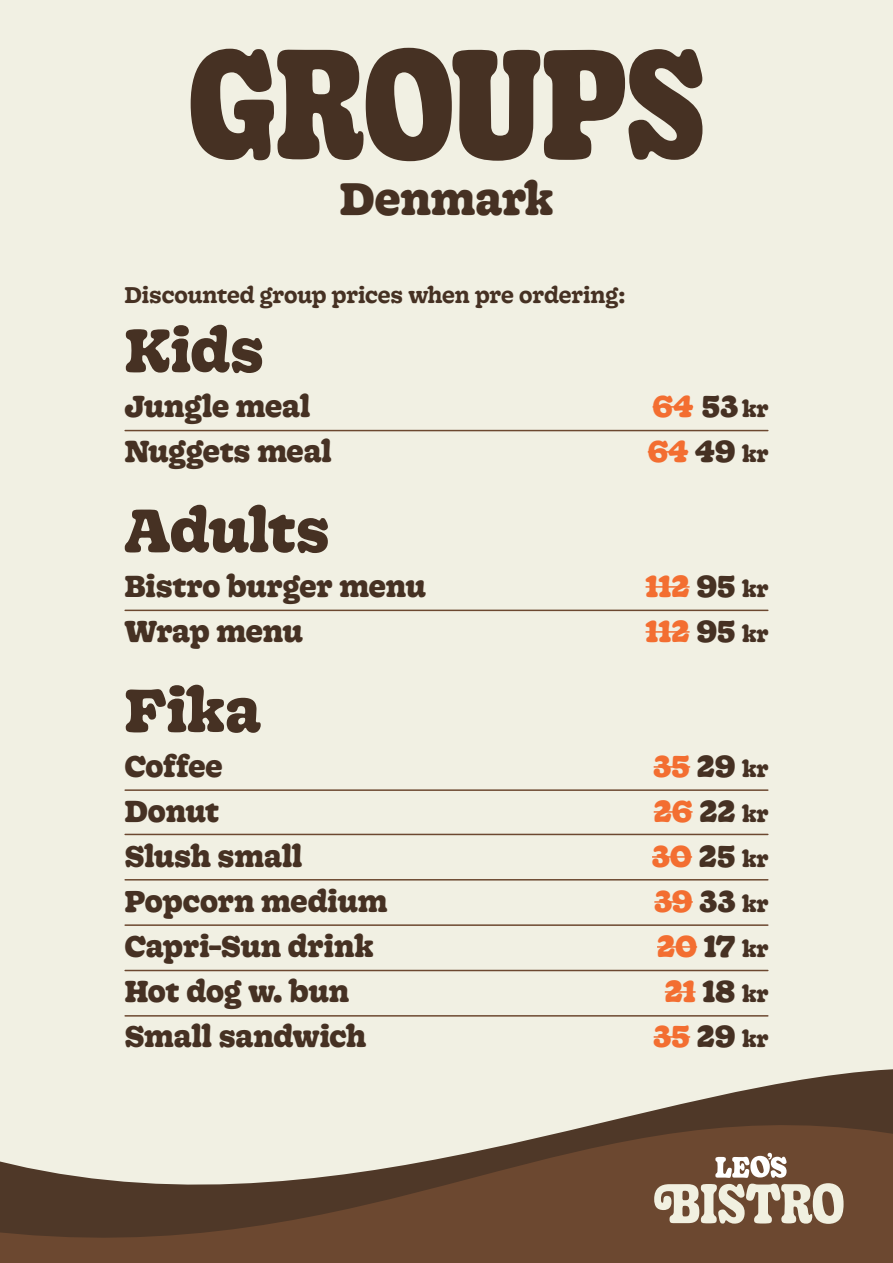
<style>
.page{position:relative;width:893px;height:1263px;background:#f1f0e3}
.page>*{position:absolute;margin:0;border:0;box-sizing:border-box;transform-origin:0 0}
.t1{font:900 semi-condensed 150px "VC Gooper";letter-spacing:-.015em;color:#463123}
.t2{font:700 60px "VC Gooper";letter-spacing:-.005em;color:#463123}
.t3{font:700 45px "VC Gooper";color:#463123}
.t4{font:700 30px "VC Gooper";color:#463123}
.t5{font:700 30px "VC Gooper";letter-spacing:-.005em;color:#f36e31}
.t6{font:600 22.5px "VC Gooper";letter-spacing:-.005em;color:#463123}
.s1{color:#463123}
.s2{font-size:22.5px;color:#463123}
</style>
<div class="page">
<svg style="left:0;top:1069px;width:893px;height:194px"></svg>
<hr style="left:653px;top:406px;width:40px;height:2px;background:#f36e31">
<hr style="left:648px;top:451px;width:40px;height:2px;background:#f36e31">
<hr style="left:646px;top:586px;width:44px;height:2px;background:#f36e31">
<hr style="left:646px;top:631px;width:44px;height:2px;background:#f36e31">
<hr style="left:654px;top:766px;width:36px;height:2px;background:#f36e31">
<hr style="left:654px;top:811px;width:39px;height:2px;background:#f36e31">
<hr style="left:652px;top:856px;width:40px;height:2px;background:#f36e31">
<hr style="left:654px;top:901px;width:39px;height:2px;background:#f36e31">
<hr style="left:657px;top:946px;width:40px;height:2px;background:#f36e31">
<hr style="left:665px;top:991px;width:31px;height:2px;background:#f36e31">
<hr style="left:654px;top:1036px;width:36px;height:2px;background:#f36e31">
<hr style="left:125px;top:430px;width:643px;height:1px;background:#6c4830">
<hr style="left:125px;top:610px;width:643px;height:1px;background:#6c4830">
<hr style="left:125px;top:789px;width:643px;height:2px;background:#6c4830">
<hr style="left:125px;top:834px;width:643px;height:1px;background:#6c4830">
<hr style="left:125px;top:879px;width:643px;height:1px;background:#6c4830">
<hr style="left:125px;top:924px;width:643px;height:2px;background:#6c4830">
<hr style="left:125px;top:970px;width:643px;height:1px;background:#6c4830">
<hr style="left:125px;top:1015px;width:643px;height:1px;background:#6c4830">
<p class="t1" style="left:188px;top:12px;width:519px">GROUPS</p>
<p class="t3" style="left:339px;top:169px;width:216px">Denmark</p>
<p class="t6" style="left:124px;top:280px;width:503px">Discounted group prices when pre ordering:</p>
<p class="t2" style="left:124px;top:311px;width:141px">Kids</p>
<p class="t4" style="left:124px;top:386px;width:187px">Jungle meal</p>
<p class="t5" style="left:653px;top:386px;width:117px">64 <span class="s1">53</span> <span class="s2">kr</span></p>
<p class="t4" style="left:124px;top:431px;width:209px">Nuggets meal</p>
<p class="t5" style="left:648px;top:431px;width:122px">64 <span class="s1">49</span> <span class="s2">kr</span></p>
<p class="t2" style="left:124px;top:491px;width:207px">Adults</p>
<p class="t4" style="left:124px;top:566px;width:303px">Bistro burger menu</p>
<p class="t5" style="left:646px;top:566px;width:125px">112 <span class="s1">95</span> <span class="s2">kr</span></p>
<p class="t4" style="left:124px;top:611px;width:180px">Wrap menu</p>
<p class="t5" style="left:646px;top:611px;width:125px">112 <span class="s1">95</span> <span class="s2">kr</span></p>
<p class="t2" style="left:124px;top:671px;width:138px">Fika</p>
<p class="t4" style="left:124px;top:746px;width:100px">Coffee</p>
<p class="t5" style="left:654px;top:746px;width:116px">35 <span class="s1">29</span> <span class="s2">kr</span></p>
<p class="t4" style="left:124px;top:791px;width:97px">Donut</p>
<p class="t5" style="left:654px;top:791px;width:116px">26 <span class="s1">22</span> <span class="s2">kr</span></p>
<p class="t4" style="left:124px;top:836px;width:179px">Slush small</p>
<p class="t5" style="left:652px;top:836px;width:118px">30 <span class="s1">25</span> <span class="s2">kr</span></p>
<p class="t4" style="left:124px;top:881px;width:265px">Popcorn medium</p>
<p class="t5" style="left:654px;top:881px;width:116px">39 <span class="s1">33</span> <span class="s2">kr</span></p>
<p class="t4" style="left:124px;top:926px;width:251px">Capri-Sun drink</p>
<p class="t5" style="left:657px;top:926px;width:113px">20 <span class="s1">17</span> <span class="s2">kr</span></p>
<p class="t4" style="left:124px;top:971px;width:226px">Hot dog w. bun</p>
<p class="t5" style="left:665px;top:971px;width:105px">21 <span class="s1">18</span> <span class="s2">kr</span></p>
<p class="t4" style="left:124px;top:1016px;width:243px">Small sandwich</p>
<p class="t5" style="left:654px;top:1016px;width:116px">35 <span class="s1">29</span> <span class="s2">kr</span></p>
</div>
